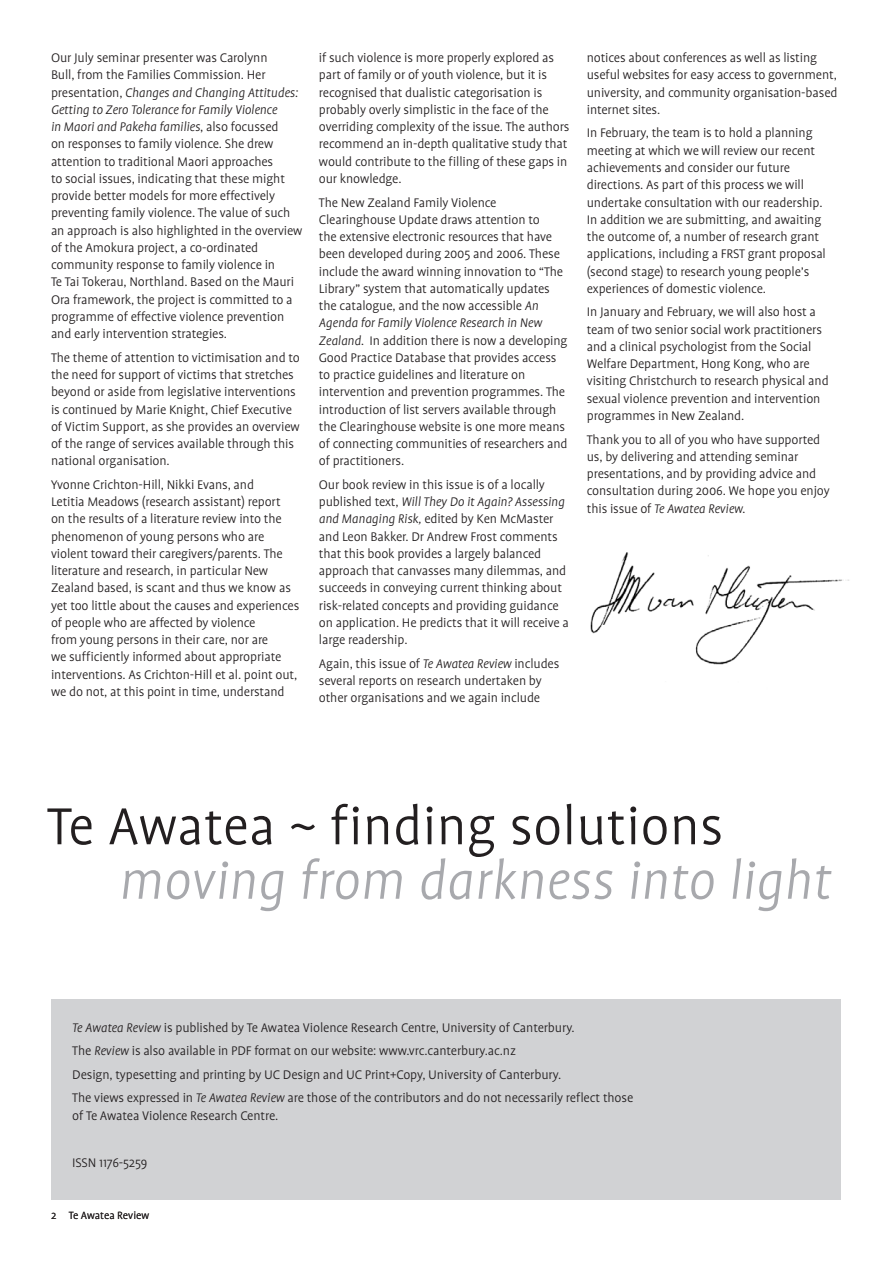
<style>
.page{position:relative;width:893px;height:1263px;background:#fff}
.page>*{position:absolute;margin:0;border:0;box-sizing:border-box;transform-origin:0 0}
.t1{font:italic 300 59.4px "Profile";color:#a8a9ad}
.t2{font:300 59.4px "Profile";color:#231f20}
.t3{font:300 14.25px/17.2px "Profile";letter-spacing:-.01em;color:#231f20}
.t4{font:300 12px "Profile";color:#231f20}
.s1{font-style:italic}
</style>
<div class="page">
<img style="left:590px;top:552px;width:259px;height:113px">
<div style="left:51px;top:999px;width:789px;height:200px;background:#d1d2d4"></div>
<p class="t3" style="left:51px;top:49px;width:253px">Our July seminar presenter was Carolynn<br>Bull, from the Families Commission. Her presentation, <span class="s1">Changes and Changing Attitudes:<br>Getting to Zero Tolerance for Family Violence<br>in Maori and Pakeha families</span>, also focussed<br>on responses to family violence. She drew attention to traditional Maori approaches<br>to social issues, indicating that these might provide better models for more effectively preventing family violence. The value of such an approach is also highlighted in the overview of the Amokura project, a co-ordinated community response to family violence in<br>Te Tai Tokerau, Northland. Based on the Mauri Ora framework, the project is committed to a programme of effective violence prevention and early intervention strategies.</p>
<p class="t3" style="left:51px;top:349px;width:250px">The theme of attention to victimisation and to the need for support of victims that stretches beyond or aside from legislative interventions is continued by Marie Knight, Chief Executive of Victim Support, as she provides an overview of the range of services available through this national organisation.</p>
<p class="t3" style="left:51px;top:476px;width:250px">Yvonne Crichton-Hill, Nikki Evans, and<br>Letitia Meadows (research assistant) report<br>on the results of a literature review into the phenomenon of young persons who are violent toward their caregivers/parents. The literature and research, in particular New Zealand based, is scant and thus we know as yet too little about the causes and experiences of people who are affected by violence<br>from young persons in their care, nor are<br>we sufficiently informed about appropriate interventions. As Crichton-Hill et al. point out, we do not, at this point in time, understand</p>
<p class="t3" style="left:319px;top:49px;width:252px">if such violence is more properly explored as part of family or of youth violence, but it is recognised that dualistic categorisation is probably overly simplistic in the face of the overriding complexity of the issue. The authors recommend an in-depth qualitative study that would contribute to the filling of these gaps in our knowledge.</p>
<p class="t3" style="left:319px;top:194px;width:250px">The New Zealand Family Violence Clearinghouse Update draws attention to<br>the extensive electronic resources that have been developed during 2005 and 2006. These include the award winning innovation to “The Library” system that automatically updates the catalogue, and the now accessible <span class="s1">An Agenda for Family Violence Research in New Zealand.</span> In addition there is now a developing Good Practice Database that provides access to practice guidelines and literature on intervention and prevention programmes. The introduction of list servers available through the Clearinghouse website is one more means of connecting communities of researchers and of practitioners.</p>
<p class="t3" style="left:319px;top:476px;width:251px">Our book review in this issue is of a locally published text, <span class="s1">Will They Do it Again? Assessing and Managing Risk,</span> edited by Ken McMaster and Leon Bakker. Dr Andrew Frost comments that this book provides a largely balanced approach that canvasses many dilemmas, and succeeds in conveying current thinking about risk-related concepts and providing guidance on application. He predicts that it will receive a large readership.</p>
<p class="t3" style="left:319px;top:655px;width:242px">Again, this issue of <span class="s1">Te Awatea Review</span> includes several reports on research undertaken by other organisations and we again include</p>
<p class="t3" style="left:587px;top:49px;width:252px">notices about conferences as well as listing useful websites for easy access to government, university, and community organisation-based internet sites.</p>
<p class="t3" style="left:587px;top:125px;width:241px">In February, the team is to hold a planning meeting at which we will review our recent achievements and consider our future directions. As part of this process we will undertake consultation with our readership.<br>In addition we are submitting, and awaiting the outcome of, a number of research grant applications, including a FRST grant proposal (second stage) to research young people’s experiences of domestic violence.</p>
<p class="t3" style="left:587px;top:304px;width:243px">In January and February, we will also host a team of two senior social work practitioners and a clinical psychologist from the Social Welfare Department, Hong Kong, who are visiting Christchurch to research physical and sexual violence prevention and intervention programmes in New Zealand.</p>
<p class="t3" style="left:587px;top:431px;width:245px">Thank you to all of you who have supported us, by delivering and attending seminar presentations, and by providing advice and consultation during 2006. We hope you enjoy this issue of <span class="s1">Te Awatea Review.</span></p>
<h1 class="t2" style="left:47px;top:796px;width:678px">Te Awatea ~ finding solutions</h1>
<h1 class="t1" style="left:119px;top:850px;width:714px">moving from darkness into light</h1>
<p class="t3" style="left:72px;top:1015px;width:562px;line-height:23.7px"><span class="s1">Te Awatea Review</span> is published by Te Awatea Violence Research Centre, University of Canterbury.<br>The <span class="s1">Review</span> is also available in PDF format on our website: www.vrc.canterbury.ac.nz<br>Design, typesetting and printing by UC Design and UC Print+Copy, University of Canterbury.<br>The views expressed in <span class="s1">Te Awatea Review</span> are those of the contributors and do not necessarily reflect those</p>
<p class="t3" style="left:72px;top:1107px;width:208px">of Te Awatea Violence Research Centre.</p>
<p class="t3" style="left:72px;top:1154px;width:77px">ISSN 1176-5259</p>
<p class="t4" style="left:51px;top:1209px;width:100px">2 Te Awatea Review</p>
</div>
